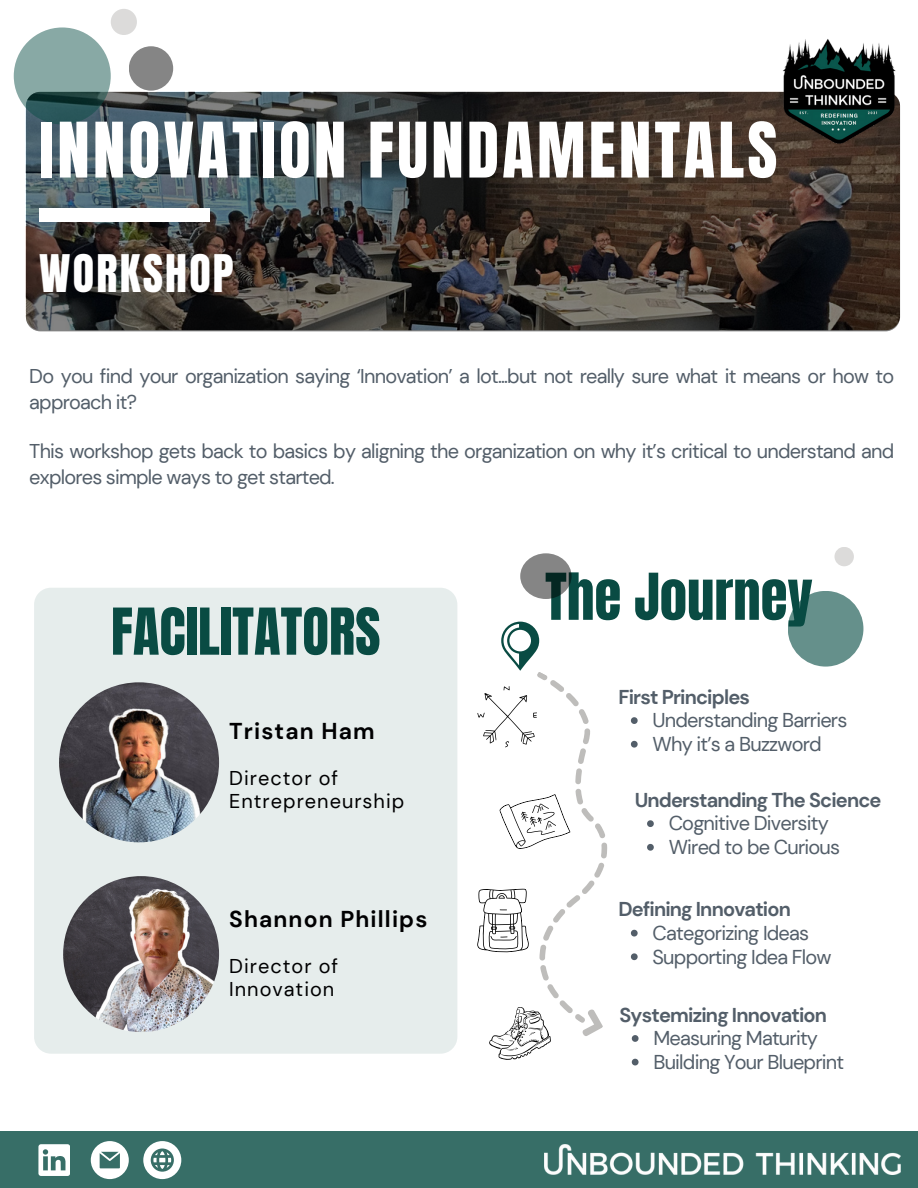
<style>
.page{position:relative;width:918px;height:1188px;background:#fff}
.page>*{position:absolute;margin:0;border:0;box-sizing:border-box;transform-origin:0 0}
.t1{font:65.1px "Anton";letter-spacing:.05em;color:#fff}
.t2{font:54.9px "Anton";color:#094b43}
.t3{font:44.1px "Anton";letter-spacing:.05em;color:#fff}
.t4{font:700 22.95px "DM Sans";letter-spacing:.05em;color:#000001}
.t5{font:19.95px/25.8px "DM Sans";letter-spacing:-.04em;color:#535e69}
.t6{font:700 19.95px "DM Sans";letter-spacing:-.04em;color:#535e69}
.t7{font:19.95px/22.5px "DM Sans";letter-spacing:.05em;color:#000001}
</style>
<div class="page">
<div style="left:0;top:1131px;width:918px;height:57px;background:#376e67"></div>
<svg style="left:38px;top:1144px;width:32px;height:32px"></svg>
<svg style="left:91px;top:1141px;width:38px;height:38px"></svg>
<svg style="left:143px;top:1141px;width:38px;height:38px"></svg>
<svg style="left:26px;top:92px;width:874px;height:239px;background:#3b3734"></svg>
<img style="left:780px;top:39px;width:120px;height:107px">
<svg style="left:14px;top:27px;width:97px;height:97px;background:#6c8f8d"></svg>
<div style="left:129px;top:46px;width:44px;height:45px;background:#858585;border-radius:50%"></div>
<div style="left:111px;top:9px;width:26px;height:26px;background:#dcdbda;border-radius:50%"></div>
<img style="left:544px;top:1144px;width:357px;height:31px">
<div style="left:34px;top:588px;width:423px;height:466px;background:#e6edec;border-radius:17px"></div>
<img style="left:59px;top:682px;width:160px;height:160px;border-radius:50%">
<img style="left:63px;top:876px;width:156px;height:156px;border-radius:50%">
<div style="left:39px;top:208px;width:171px;height:13px;background:#fff"></div>
<svg style="left:499px;top:680px;width:152px;height:333px"></svg>
<svg style="left:574px;top:1006px;width:33px;height:30px"></svg>
<div style="left:788px;top:591px;width:75px;height:76px;background:#65908b;border-radius:50%"></div>
<div style="left:520px;top:553px;width:52px;height:46px;background:#858585;border-radius:50%"></div>
<div style="left:834px;top:547px;width:20px;height:19px;background:#dcdbda;border-radius:50%"></div>
<svg style="left:477px;top:622px;width:71px;height:125px"></svg>
<svg style="left:489px;top:1007px;width:62px;height:53px"></svg>
<svg style="left:500px;top:794px;width:70px;height:55px"></svg>
<svg style="left:477px;top:889px;width:52px;height:64px"></svg>
<svg style="left:631px;top:717px;width:7px;height:7px"></svg>
<svg style="left:631px;top:741px;width:7px;height:7px"></svg>
<svg style="left:647px;top:820px;width:7px;height:7px"></svg>
<svg style="left:647px;top:844px;width:7px;height:7px"></svg>
<svg style="left:631px;top:930px;width:7px;height:7px"></svg>
<svg style="left:631px;top:953px;width:7px;height:7px"></svg>
<svg style="left:632px;top:1035px;width:7px;height:7px"></svg>
<svg style="left:632px;top:1059px;width:7px;height:6px"></svg>
<p class="t1" style="left:39px;top:103px;width:740px">INNOVATION FUNDAMENTALS</p>
<p class="t3" style="left:39px;top:242px;width:196px">WORKSHOP</p>
<p class="t5" style="left:29px;top:364px;width:867px">Do you find your organization saying ‘Innovation’ a lot...but not really sure what it means or how to approach it?</p>
<p class="t5" style="left:29px;top:439px;width:867px">This workshop gets back to basics by aligning the organization on why it’s critical to understand and explores simple ways to get started.</p>
<p class="t2" style="left:111px;top:592px;width:271px">FACILITATORS</p>
<h3 class="t4" style="left:229px;top:716px;width:147px">Tristan Ham</h3>
<h2 class="t7" style="left:229px;top:767px;width:177px">Director of<br>Entrepreneurship</h2>
<p class="t4" style="left:229px;top:904px;width:200px">Shannon Phillips</p>
<p class="t7" style="left:229px;top:955px;width:111px">Director of<br>Innovation</p>
<h5 class="t2" style="left:545px;top:557px;width:269px">The Journey</h5>
<p class="t6" style="left:619px;top:684px;width:133px">First Principles</p>
<p class="t5" style="left:653px;top:708px;width:196px">Understanding Barriers</p>
<p class="t5" style="left:653px;top:731px;width:171px">Why it’s a Buzzword</p>
<h6 class="t6" style="left:635px;top:787px;width:248px">Understanding The Science</h6>
<p class="t5" style="left:669px;top:811px;width:162px">Cognitive Diversity</p>
<p class="t5" style="left:669px;top:834px;width:173px">Wired to be Curious</p>
<h5 class="t6" style="left:619px;top:896px;width:174px">Defining Innovation</h5>
<p class="t5" style="left:653px;top:920px;width:158px">Categorizing Ideas</p>
<h6 class="t5" style="left:653px;top:944px;width:181px">Supporting Idea Flow</h6>
<p class="t6" style="left:619px;top:1002px;width:209px">Systemizing Innovation</p>
<p class="t5" style="left:653px;top:1026px;width:166px">Measuring Maturity</p>
<h6 class="t5" style="left:653px;top:1049px;width:192px">Building Your Blueprint</h6>
</div>
